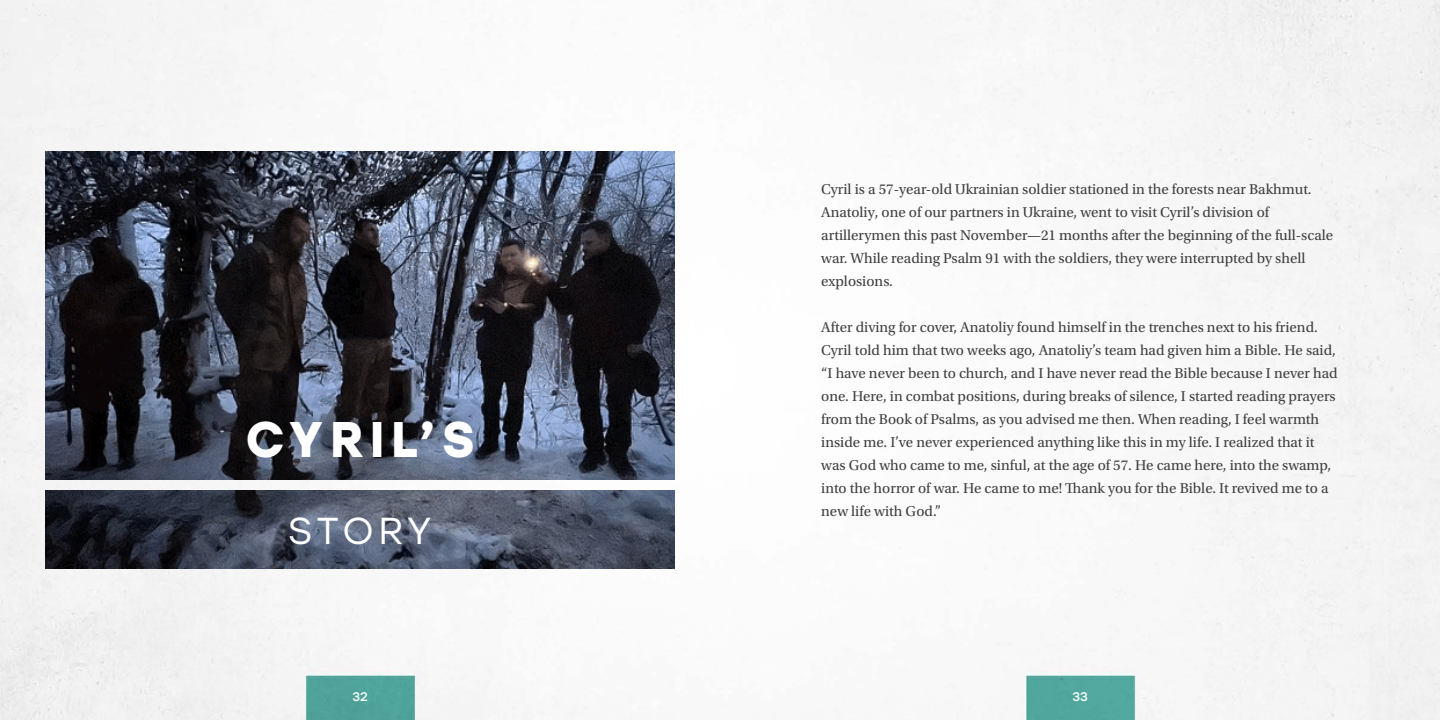
<style>
.page{position:relative;width:1440px;height:720px;background:#fff}
.page>*{position:absolute;margin:0;border:0;box-sizing:border-box;transform-origin:0 0}
.t1{font:700 50px "Stolzl";letter-spacing:.11em;color:#fff}
.t2{font:37.5px "Stolzl";letter-spacing:.1em;color:#fff}
.t3{font:15px/23px "Utopia Std";color:#413f41}
.t4{font:12.5px "Stolzl";color:#fff}
</style>
<div class="page">
<img style="left:0;top:0;width:1440px;height:720px">
<img style="left:45px;top:152px;width:630px;height:328px">
<img style="left:45px;top:490px;width:630px;height:78px">
<h1 class="t1" style="left:245px;top:403px;width:231px">CYRIL’S</h1>
<h1 class="t2" style="left:288px;top:505px;width:145px">STORY</h1>
<p class="t3" style="left:821px;top:178px;width:513px">Cyril is a 57-year-old Ukrainian soldier stationed in the forests near Bakhmut.<br>Anatoliy, one of our partners in Ukraine, went to visit Cyril’s division of artillerymen this past November—21 months after the beginning of the full-scale war. While reading Psalm 91 with the soldiers, they were interrupted by shell explosions.</p>
<p class="t3" style="left:821px;top:316px;width:518px">After diving for cover, Anatoliy found himself in the trenches next to his friend.<br>Cyril told him that two weeks ago, Anatoliy’s team had given him a Bible. He said, “I have never been to church, and I have never read the Bible because I never had one. Here, in combat positions, during breaks of silence, I started reading prayers from the Book of Psalms, as you advised me then. When reading, I feel warmth inside me. I’ve never experienced anything like this in my life. I realized that it was God who came to me, sinful, at the age of 57. He came here, into the swamp, into the horror of war. He came to me! Thank you for the Bible. It revived me to a new life with God.”</p>
<p class="t4" style="left:352px;top:688px;width:17px">32</p>
<p class="t4" style="left:1072px;top:688px;width:17px">33</p>
</div>
